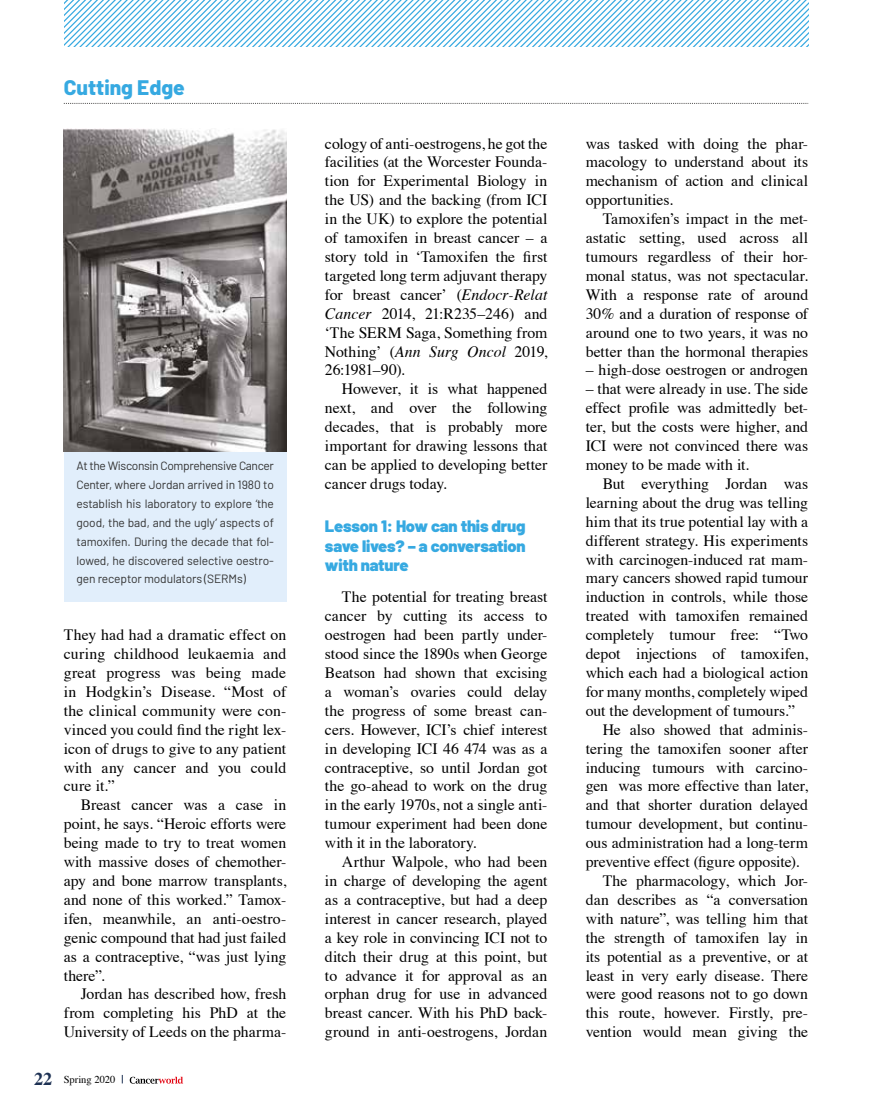
<style>
.page{position:relative;width:872px;height:1106px;background:#fff}
.page>*{position:absolute;margin:0;border:0;box-sizing:border-box;transform-origin:0 0}
.t1{font:800 21px "Barlow";color:#36a9e1}
.t2{font:900 16.5px/19.8px "Barlow";letter-spacing:-.01em;color:#36a9e1;text-align:justify}
.t3{font:15.75px/18.9px "Times";color:#000;text-align:justify}
.t4{font:12px/18.9px "Barlow";letter-spacing:-.01em;color:#333;text-align:justify}
.t5{font:10.5px "Times";color:#000}
.s1{font-weight:700;font-size:18px;color:#1d3153}
.s2{font-style:italic}
</style>
<div class="page">
<div style="left:64px;top:442px;width:223px;height:160px;background:#e1eefb"></div>
<img style="left:64px;top:129px;width:223px;height:322px">
<svg style="left:64px;top:0;width:744px;height:47px"></svg>
<svg style="left:64px;top:103px;width:744px;height:1px"></svg>
<svg style="left:130px;top:1076px;width:53px;height:7px"></svg>
<h1 class="t1" style="left:64px;top:72px;width:122px">Cutting Edge</h1>
<p class="t4" style="left:77px;top:455px;width:199px">At the Wisconsin Comprehensive Cancer Center, where Jordan arrived in 1980 to establish his laboratory to explore ‘the good, the bad, and the ugly’ aspects of tamoxifen. During the decade that fol&shy;lowed, he discovered selective oestro&shy;gen receptor modulators (SERMs)</p>
<p class="t3" style="left:64px;top:624px;width:224px">They had had a dramatic effect on curing childhood leukaemia and great progress was being made in Hodgkin’s Disease. “Most of the clinical community were con&shy;vinced you could find the right lex&shy;icon of drugs to give to any patient with any cancer and you could cure it.”</p>
<p class="t3" style="left:64px;top:794px;width:224px;text-indent:17px">Breast cancer was a case in point, he says. “Heroic efforts were being made to try to treat women with massive doses of chemother&shy;apy and bone marrow transplants, and none of this worked.” Tamox&shy;ifen, meanwhile, an anti-oestro&shy;genic compound that had just failed as a contraceptive, “was just lying there”.</p>
<p class="t3" style="left:64px;top:983px;width:224px;text-indent:17px">Jordan has described how, fresh from completing his PhD at the University of Leeds on the pharma-</p>
<p class="t5" style="left:34px;top:1070px;width:83px"><span class="s1">22</span> Spring 2020</p>
<p class="t3" style="left:325px;top:132px;width:224px">cology of anti-oestrogens, he got the facilities (at the Worcester Founda&shy;tion for Experimental Biology in the US) and the backing (from ICI in the UK) to explore the potential of tamoxifen in breast cancer – a story told in ‘Tamoxifen the first targeted long term adjuvant therapy for breast cancer’ (<span class="s2">Endocr-Relat Cancer</span> 2014, 21:R235–246) and ‘The SERM Saga, Something from Nothing’ (<span class="s2">Ann Surg Oncol</span> 2019, 26:1981–90).</p>
<p class="t3" style="left:325px;top:378px;width:224px;text-indent:17px">However, it is what happened next, and over the following decades, that is probably more important for drawing lessons that can be applied to developing better cancer drugs today.</p>
<p class="t2" style="left:325px;top:514px;width:202px">Lesson 1: How can this drug save lives? – a conversation with nature</p>
<p class="t3" style="left:325px;top:586px;width:224px;text-indent:17px">The potential for treating breast cancer by cutting its access to oestrogen had been partly under&shy;stood since the 1890s when George Beatson had shown that excising a woman’s ovaries could delay the progress of some breast can&shy;cers. However, ICI’s chief interest in developing ICI 46 474 was as a contraceptive, so until Jordan got the go-ahead to work on the drug in the early 1970s, not a single anti&shy;tumour experiment had been done with it in the laboratory.</p>
<p class="t3" style="left:325px;top:851px;width:224px;text-indent:17px">Arthur Walpole, who had been in charge of developing the agent as a contraceptive, but had a deep interest in cancer research, played a key role in convincing ICI not to ditch their drug at this point, but to advance it for approval as an orphan drug for use in advanced breast cancer. With his PhD back&shy;ground in anti-oestrogens, Jordan</p>
<p class="t3" style="left:585px;top:132px;width:224px">was tasked with doing the phar&shy;macology to understand about its mechanism of action and clinical opportunities.</p>
<p class="t3" style="left:585px;top:208px;width:224px;text-indent:17px">Tamoxifen’s impact in the met&shy;astatic setting, used across all tumours regardless of their hor&shy;monal status, was not spectacular.<br>With a response rate of around 30% and a duration of response of around one to two years, it was no better than the hormonal therapies</p>
<p class="t3" style="left:585px;top:359px;width:224px">– high-dose oestrogen or androgen</p>
<p class="t3" style="left:585px;top:378px;width:224px">– that were already in use. The side effect profile was admittedly bet&shy;ter, but the costs were higher, and ICI were not convinced there was money to be made with it.</p>
<p class="t3" style="left:603px;top:473px;width:207px">But everything Jordan was</p>
<p class="t3" style="left:585px;top:492px;width:224px">learning about the drug was telling</p>
<p class="t3" style="left:585px;top:510px;width:224px">him that its true potential lay with a</p>
<p class="t3" style="left:585px;top:529px;width:224px">different strategy. His experiments</p>
<p class="t3" style="left:585px;top:548px;width:224px">with carcinogen-induced rat mam-</p>
<p class="t3" style="left:585px;top:567px;width:224px">mary cancers showed rapid tumour</p>
<p class="t3" style="left:585px;top:586px;width:224px">induction in controls, while those</p>
<p class="t3" style="left:585px;top:605px;width:224px">treated with tamoxifen remained</p>
<p class="t3" style="left:585px;top:624px;width:224px">completely tumour free: “Two</p>
<p class="t3" style="left:585px;top:643px;width:224px">depot injections of tamoxifen,</p>
<p class="t3" style="left:585px;top:662px;width:224px">which each had a biological action</p>
<p class="t3" style="left:585px;top:681px;width:224px">for many months, completely wiped</p>
<p class="t3" style="left:585px;top:699px;width:211px">out the development of tumours.”</p>
<p class="t3" style="left:603px;top:718px;width:207px">He also showed that adminis-</p>
<p class="t3" style="left:585px;top:737px;width:224px">tering the tamoxifen sooner after</p>
<p class="t3" style="left:585px;top:756px;width:224px">inducing tumours with carcino-</p>
<p class="t3" style="left:585px;top:775px;width:224px">gen was more effective than later,</p>
<p class="t3" style="left:585px;top:794px;width:224px">and that shorter duration delayed</p>
<p class="t3" style="left:585px;top:813px;width:224px">tumour development, but continu-</p>
<p class="t3" style="left:585px;top:832px;width:224px">ous administration had a long-term</p>
<p class="t3" style="left:585px;top:851px;width:215px">preventive effect (figure opposite).</p>
<p class="t3" style="left:603px;top:870px;width:207px">The pharmacology, which Jor-</p>
<p class="t3" style="left:585px;top:888px;width:224px">dan describes as “a conversation</p>
<p class="t3" style="left:585px;top:907px;width:224px">with nature”, was telling him that</p>
<p class="t3" style="left:585px;top:926px;width:224px">the strength of tamoxifen lay in</p>
<p class="t3" style="left:585px;top:945px;width:224px">its potential as a preventive, or at</p>
<p class="t3" style="left:585px;top:964px;width:224px">least in very early disease. There</p>
<p class="t3" style="left:585px;top:983px;width:224px">were good reasons not to go down</p>
<p class="t3" style="left:585px;top:1002px;width:224px">this route, however. Firstly, pre-</p>
<p class="t3" style="left:585px;top:1021px;width:224px">vention would mean giving the</p>
</div>
